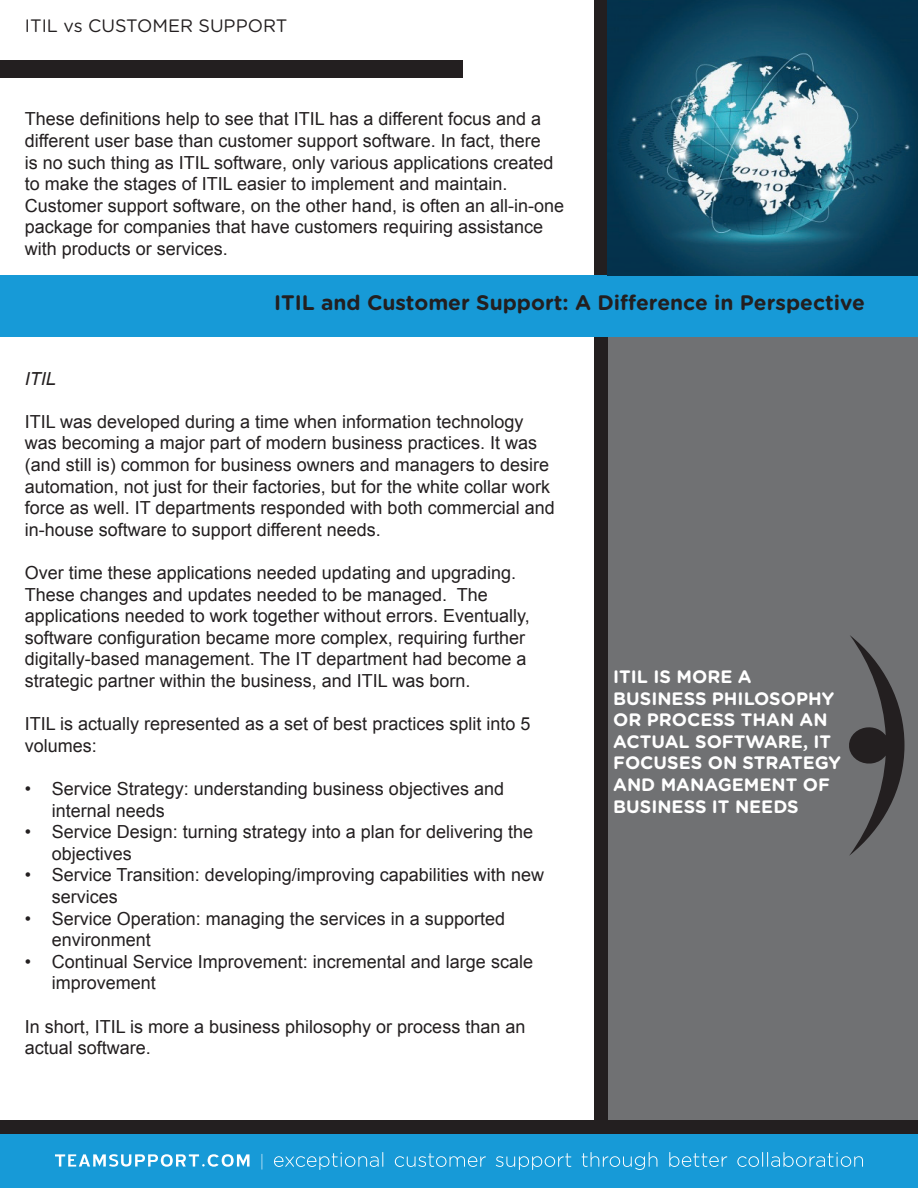
<style>
.page{position:relative;width:918px;height:1188px;background:#fff}
.page>*{position:absolute;margin:0;border:0;box-sizing:border-box;transform-origin:0 0}
.t1{font:700 21px "Gotham Rounded";color:#231f20}
.t2{font:18px/21.6px "Arial";color:#231f20}
.t3{font:700 18px/21.6px "Gotham Rounded";color:#fff}
.t4{font:18px "Gotham Rounded";color:#231f20}
.t5{font:italic 18px "Arial";color:#231f20}
</style>
<div class="page">
<div style="left:602px;top:0;width:316px;height:1143px;background:#707173"></div>
<div style="left:0;top:1134px;width:918px;height:54px;background:#179ad7"></div>
<svg style="left:55px;top:1152px;width:808px;height:18px"></svg>
<div style="left:0;top:1121px;width:918px;height:13px;background:#231f20"></div>
<div style="left:0;top:60px;width:463px;height:18px;background:#231f20"></div>
<svg style="left:849px;top:635px;width:56px;height:221px"></svg>
<div style="left:594px;top:0;width:14px;height:1127px;background:#231f20"></div>
<div style="left:0;top:275px;width:918px;height:62px;background:#179ad7"></div>
<img style="left:608px;top:0;width:310px;height:275px">
<p class="t4" style="left:25px;top:13px;width:264px">ITIL vs CUSTOMER SUPPORT</p>
<p class="t2" style="left:25px;top:108px;width:541px">These definitions help to see that ITIL has a different focus and a different user base than customer support software. In fact, there<br>is no such thing as ITIL software, only various applications created to make the stages of ITIL easier to implement and maintain.<br>Customer support software, on the other hand, is often an all-in-one package for companies that have customers requiring assistance with products or services.</p>
<p class="t1" style="left:274px;top:288px;width:592px">ITIL and Customer Support: A Difference in Perspective</p>
<p class="t5" style="left:25px;top:367px;width:33px">ITIL</p>
<p class="t2" style="left:25px;top:411px;width:531px">ITIL was developed during a time when information technology was becoming a major part of modern business practices. It was (and still is) common for business owners and managers to desire automation, not just for their factories, but for the white collar work force as well. IT departments responded with both commercial and in-house software to support different needs.</p>
<p class="t2" style="left:25px;top:562px;width:506px">Over time these applications needed updating and upgrading.<br>These changes and updates needed to be managed. The applications needed to work together without errors. Eventually, software configuration became more complex, requiring further digitally-based management. The IT department had become a strategic partner within the business, and ITIL was born.</p>
<p class="t2" style="left:25px;top:713px;width:507px">ITIL is actually represented as a set of best practices split into 5 volumes:</p>
<p class="t2" style="left:52px;top:778px;width:454px;text-indent:-27px">• Service Strategy: understanding business objectives and internal needs</p>
<p class="t2" style="left:52px;top:821px;width:483px;text-indent:-27px">• Service Design: turning strategy into a plan for delivering the objectives</p>
<p class="t2" style="left:52px;top:864px;width:494px;text-indent:-27px">• Service Transition: developing/improving capabilities with new services</p>
<p class="t2" style="left:52px;top:907px;width:455px;text-indent:-27px">• Service Operation: managing the services in a supported environment</p>
<p class="t2" style="left:52px;top:951px;width:483px;text-indent:-27px">• Continual Service Improvement: incremental and large scale improvement</p>
<p class="t2" style="left:25px;top:1015px;width:502px">In short, ITIL is more a business philosophy or process than an actual software.</p>
<p class="t3" style="left:613px;top:665px;width:229px">ITIL IS MORE A<br>BUSINESS PHILOSOPHY<br>OR PROCESS THAN AN<br>ACTUAL SOFTWARE, IT<br>FOCUSES ON STRATEGY<br>AND MANAGEMENT OF<br>BUSINESS IT NEEDS</p>
</div>
